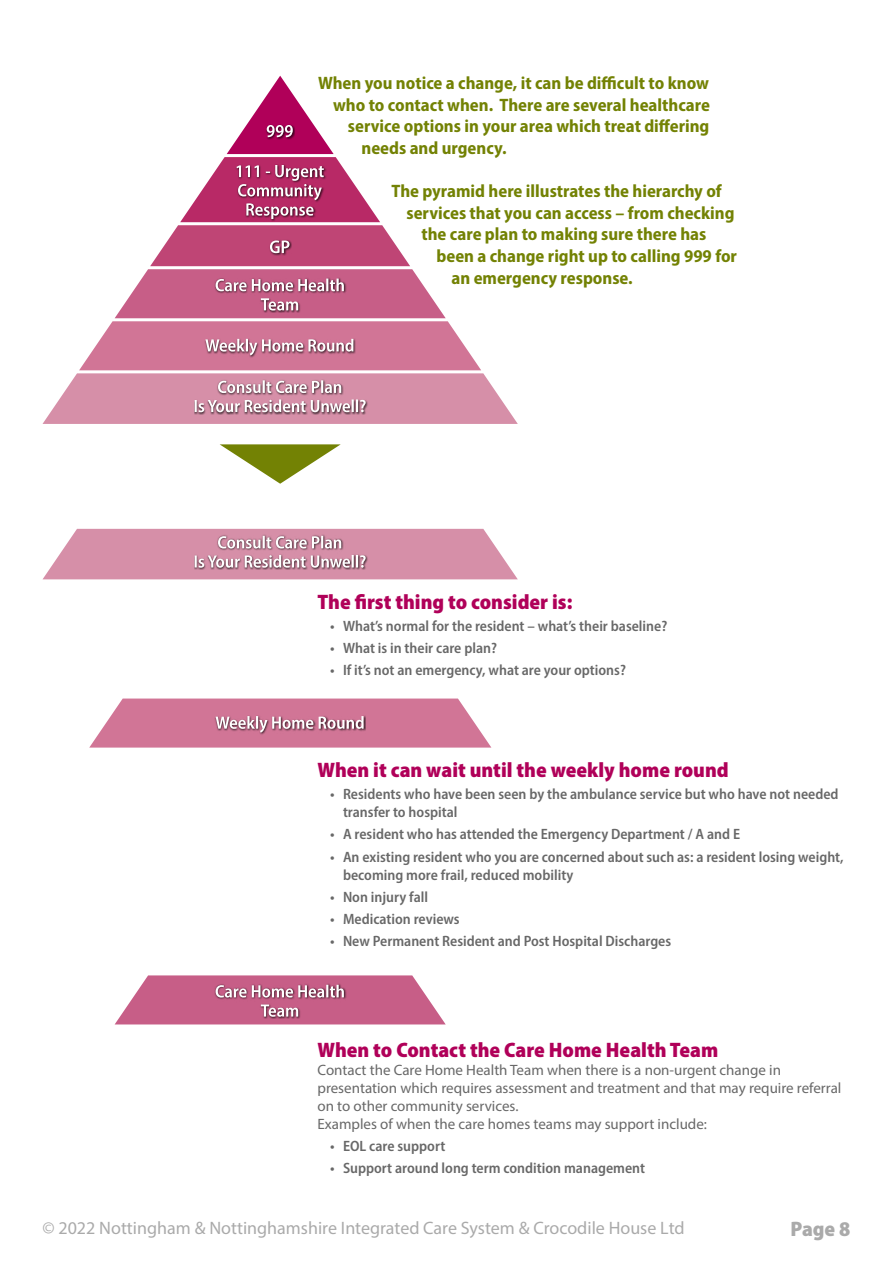
<style>
.page{position:relative;width:893px;height:1263px;background:#fff}
.page>*{position:absolute;margin:0;border:0;box-sizing:border-box;transform-origin:0 0}
.t1{font:900 semi-condensed 21px "Myriad Pro";color:#b00059}
.t2{font:900 semi-condensed 21px "Myriad Pro";color:#aaa}
.t3{font:700 semi-condensed 18px "Myriad Pro";color:#738204}
.t4{font:18px "Myriad Pro";color:#aaa}
.t5{font:600 semi-condensed 15px/18px "Myriad Pro";color:#686868}
.t6{font:15px/18px "Myriad Pro";color:#686868}
</style>
<div class="page">
<svg style="left:220px;top:444px;width:121px;height:40px"></svg>
<svg style="left:43px;top:529px;width:475px;height:50px;background:#d69aaf"></svg>
<svg style="left:89px;top:698px;width:402px;height:50px;background:#d485a1"></svg>
<svg style="left:43px;top:76px;width:475px;height:348px"></svg>
<svg style="left:115px;top:975px;width:331px;height:49px;background:#cc7597"></svg>
<p class="t3" style="left:318px;top:72px;width:393px">When you notice a change, it can be difficult to know</p>
<p class="t3" style="left:333px;top:93px;width:378px">who to contact when. There are several healthcare</p>
<p class="t3" style="left:348px;top:115px;width:363px">service options in your area which treat differing</p>
<p class="t3" style="left:361px;top:136px;width:147px">needs and urgency.</p>
<p class="t3" style="left:391px;top:180px;width:332px">The pyramid here illustrates the hierarchy of</p>
<p class="t3" style="left:406px;top:201px;width:329px">services that you can access – from checking</p>
<p class="t3" style="left:421px;top:223px;width:286px">the care plan to making sure there has</p>
<p class="t3" style="left:436px;top:244px;width:302px">been a change right up to calling 999 for</p>
<p class="t3" style="left:451px;top:266px;width:183px">an emergency response.</p>
<h1 class="t1" style="left:317px;top:588px;width:256px">The first thing to consider is:</h1>
<p class="t5" style="left:330px;top:616px;width:339px">• What’s normal for the resident – what’s their baseline?</p>
<p class="t5" style="left:330px;top:639px;width:168px">• What is in their care plan?</p>
<p class="t5" style="left:330px;top:661px;width:297px">• If it’s not an emergency, what are your options?</p>
<h1 class="t1" style="left:317px;top:756px;width:413px">When it can wait until the weekly home round</h1>
<p class="t5" style="left:343px;top:785px;width:497px;text-indent:-13px">• Residents who have been seen by the ambulance service but who have not needed transfer to hospital</p>
<p class="t5" style="left:330px;top:825px;width:411px">• A resident who has attended the Emergency Department / A and E</p>
<p class="t5" style="left:343px;top:847px;width:502px;text-indent:-13px">• An existing resident who you are concerned about such as: a resident losing weight, becoming more frail, reduced mobility</p>
<p class="t5" style="left:330px;top:887px;width:99px">• Non injury fall</p>
<p class="t5" style="left:330px;top:910px;width:131px">• Medication reviews</p>
<p class="t5" style="left:330px;top:932px;width:342px">• New Permanent Resident and Post Hospital Discharges</p>
<h1 class="t1" style="left:317px;top:1036px;width:402px">When to Contact the Care Home Health Team</h1>
<p class="t6" style="left:317px;top:1060px;width:525px">Contact the Care Home Health Team when there is a non-urgent change in presentation which requires assessment and treatment and that may require referral on to other community services.<br>Examples of when the care homes teams may support include:</p>
<p class="t5" style="left:330px;top:1136px;width:117px">• EOL care support</p>
<p class="t5" style="left:330px;top:1159px;width:316px">• Support around long term condition management</p>
<p class="t4" style="left:43px;top:1217px;width:644px">© 2022 Nottingham &amp; Nottinghamshire Integrated Care System &amp; Crocodile House Ltd</p>
<h1 class="t2" style="left:790px;top:1215px;width:62px">Page 8</h1>
</div>
